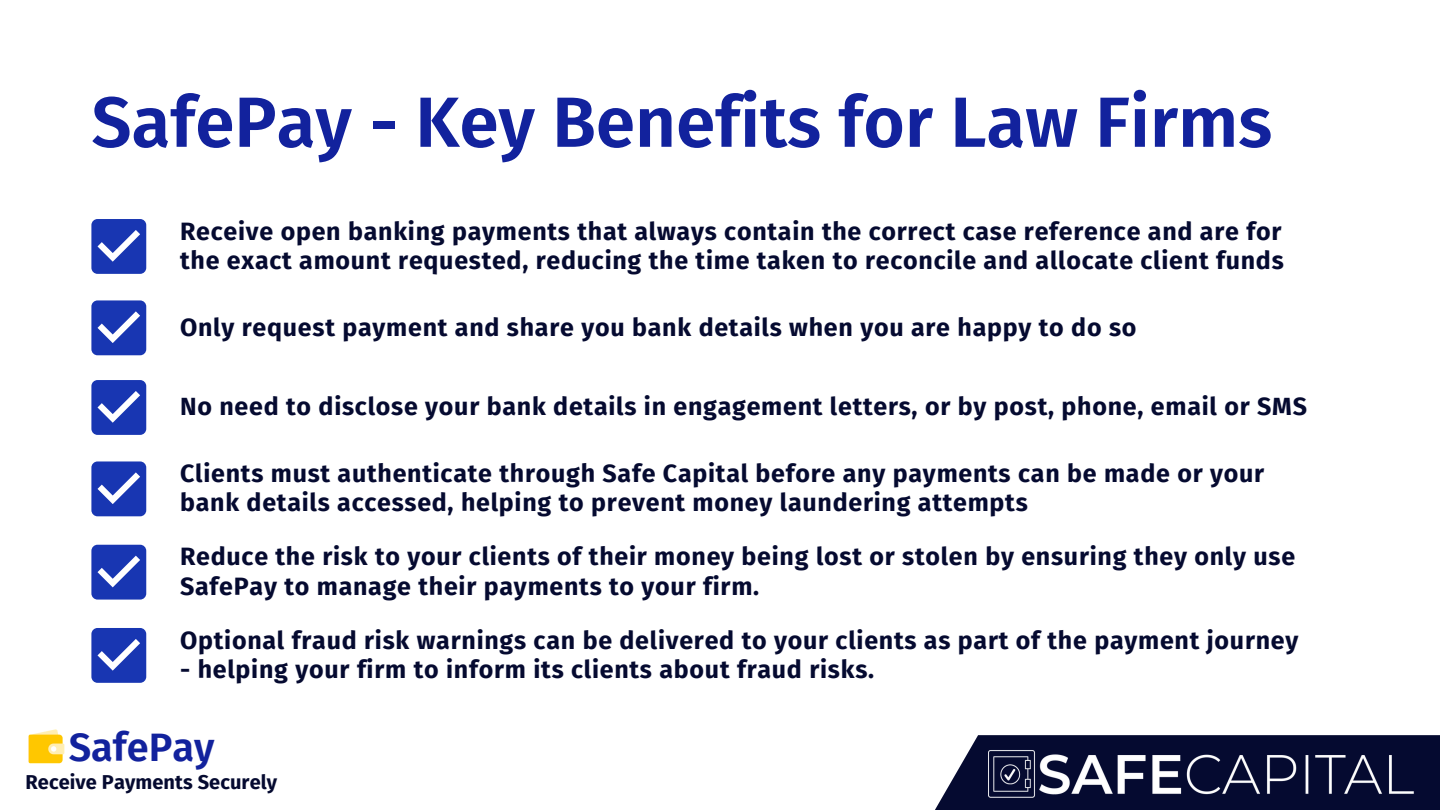
<style>
.page{position:relative;width:1440px;height:810px;background:#fff}
.page>*{position:absolute;margin:0;border:0;box-sizing:border-box;transform-origin:0 0}
.t1{font:600 71px "Fira Sans";color:#12229d}
.t2{font:600 39.8px "Fira Sans";color:#12229d}
.t3{font:700 25px/29.2px "Fira Sans";letter-spacing:.03em;color:#050a30}
.t4{font:700 20px "Fira Sans";letter-spacing:.005em;color:#050a30}
</style>
<div class="page">
<div style="left:935px;top:735px;width:505px;height:75px;background:#050a30"></div>
<img style="left:989px;top:750px;width:425px;height:48px">
<svg style="left:91px;top:219px;width:55px;height:55px;background:#354fbb"></svg>
<svg style="left:91px;top:380px;width:55px;height:55px;background:#354fbb"></svg>
<svg style="left:91px;top:461px;width:55px;height:55px;background:#3750bc"></svg>
<svg style="left:91px;top:300px;width:55px;height:55px;background:#3650bc"></svg>
<svg style="left:91px;top:628px;width:55px;height:55px;background:#3550bb"></svg>
<svg style="left:91px;top:545px;width:55px;height:54px;background:#354fbb"></svg>
<img style="left:28px;top:729px;width:37px;height:35px">
<p class="t1" style="left:91px;top:80px;width:1182px">SafePay - Key Benefits for Law Firms</p>
<p class="t3" style="left:180px;top:217px;width:1105px">Receive open banking payments that always contain the correct case reference and are for the exact amount requested, reducing the time taken to reconcile and allocate client funds</p>
<p class="t3" style="left:180px;top:313px;width:958px">Only request payment and share you bank details when you are happy to do so</p>
<p class="t3" style="left:180px;top:392px;width:1128px">No need to disclose your bank details in engagement letters, or by post, phone, email or SMS</p>
<p class="t3" style="left:180px;top:459px;width:1086px">Clients must authenticate through Safe Capital before any payments can be made or your bank details accessed, helping to prevent money laundering attempts</p>
<p class="t3" style="left:180px;top:542px;width:1117px">Reduce the risk to your clients of their money being lost or stolen by ensuring they only use<br>SafePay to manage their payments to your firm.</p>
<p class="t3" style="left:180px;top:626px;width:1120px">Optional fraud risk warnings can be delivered to your clients as part of the payment journey</p>
<p class="t3" style="left:180px;top:655px;width:696px">- helping your firm to inform its clients about fraud risks.</p>
<p class="t2" style="left:69px;top:724px;width:147px">SafePay</p>
<p class="t4" style="left:25px;top:770px;width:253px">Receive Payments Securely</p>
</div>
